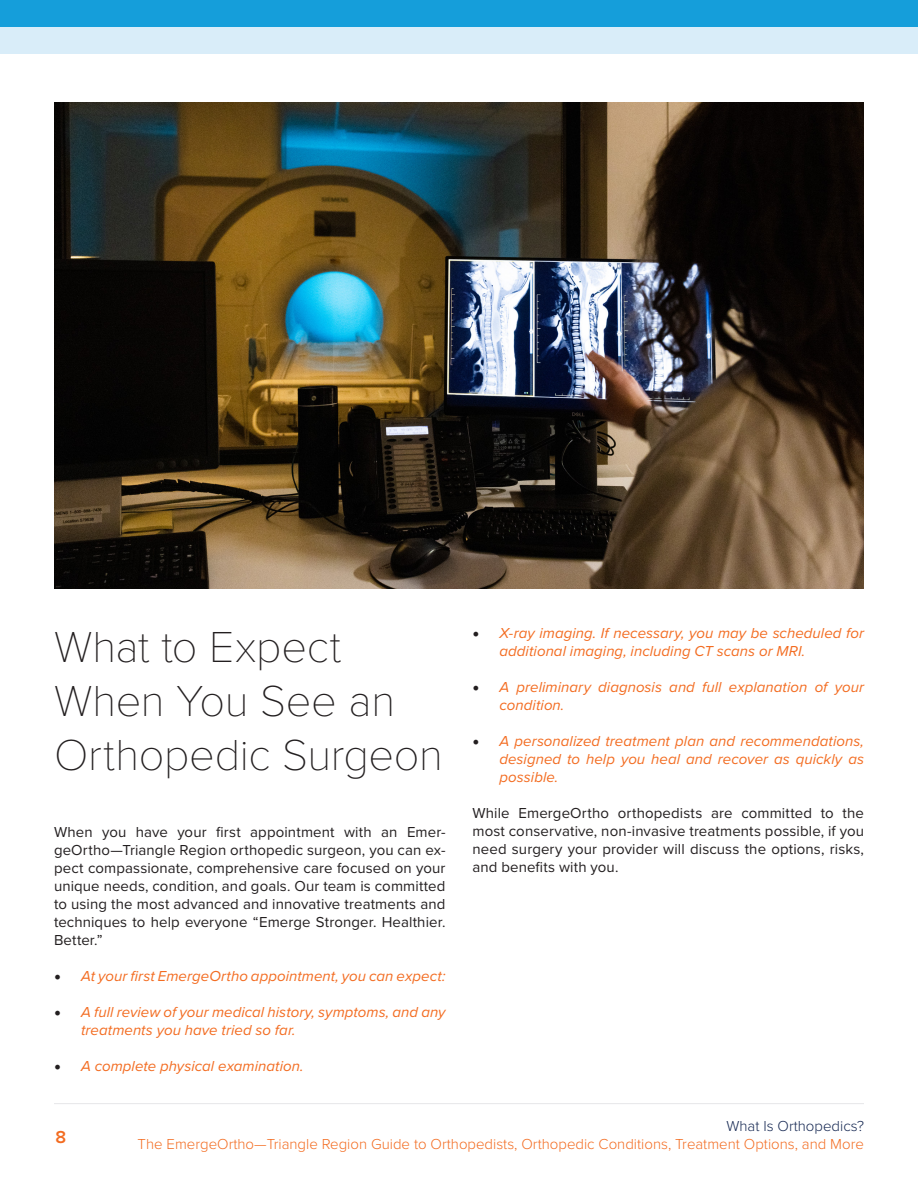
<style>
.page{position:relative;width:918px;height:1188px;background:#fff}
.page>*{position:absolute;margin:0;border:0;box-sizing:border-box;transform-origin:0 0}
.t1{font:100 45px/54px "Proxima Nova T";letter-spacing:-.005em;color:#231f20}
.t2{font:600 18px "Proxima Nova";color:#f36c21}
.t3{font:15px/18px "Proxima Nova";letter-spacing:.005em;color:#231f20;text-align:justify}
.t4{font:italic 15px/18px "Proxima Nova";letter-spacing:.005em;color:#f36c21}
.t5{font:300 15px "Proxima Nova";color:#f36c21}
.t6{font:300 15px "Proxima Nova";color:#172953}
.s1{font-family:"Minion Pro";font-style:normal;font-size:18px;color:#231f20}
</style>
<div class="page">
<div style="left:0;top:0;width:918px;height:27px;background:#159eda"></div>
<div style="left:0;top:27px;width:918px;height:27px;background:#d9edf9"></div>
<hr style="left:54px;top:1103px;width:810px;height:1px;background:#e6e7e9">
<img style="left:54px;top:102px;width:810px;height:487px">
<p class="t1" style="left:54px;top:617px;width:391px">What to Expect<br>When You See an<br>Orthopedic Surgeon</p>
<p class="t3" style="left:54px;top:822px;width:393px">When you have your first appointment with an Emer&shy;geOrtho—Triangle Region orthopedic surgeon, you can ex&shy;pect compassionate, comprehensive care focused on your unique needs, condition, and goals. Our team is committed to using the most advanced and innovative treatments and techniques to help everyone “Emerge Stronger. Healthier.<br>Better.”</p>
<p class="t4" style="left:54px;top:966px;width:393px"><span class="s1">•</span> At your first EmergeOrtho appointment, you can expect:</p>
<p class="t4" style="left:81px;top:1002px;width:366px;text-indent:-27px"><span class="s1">•</span> A full review of your medical history, symptoms, and any treatments you have tried so far.</p>
<p class="t4" style="left:54px;top:1056px;width:251px"><span class="s1">•</span> A complete physical examination.</p>
<p class="t4" style="left:500px;top:623px;width:366px;text-indent:-27px"><span class="s1">•</span> X-ray imaging. If necessary, you may be scheduled for additional imaging, including CT scans or MRI.</p>
<p class="t4" style="left:500px;top:677px;width:366px;text-indent:-27px"><span class="s1">•</span> A preliminary diagnosis and full explanation of your condition.</p>
<p class="t4" style="left:500px;top:731px;width:366px;text-align:justify;text-indent:-27px"><span class="s1">•</span> A personalized treatment plan and recommendations, designed to help you heal and recover as quickly as possible.</p>
<p class="t3" style="left:472px;top:803px;width:393px">While EmergeOrtho orthopedists are committed to the most conservative, non-invasive treatments possible, if you need surgery your provider will discuss the options, risks, and benefits with you.</p>
<p class="t2" style="left:56px;top:1123px;width:12px">8</p>
<p class="t6" style="left:726px;top:1115px;width:139px">What Is Orthopedics?</p>
<p class="t5" style="left:138px;top:1133px;width:728px">The EmergeOrtho—Triangle Region Guide to Orthopedists, Orthopedic Conditions, Treatment Options, and More</p>
</div>
